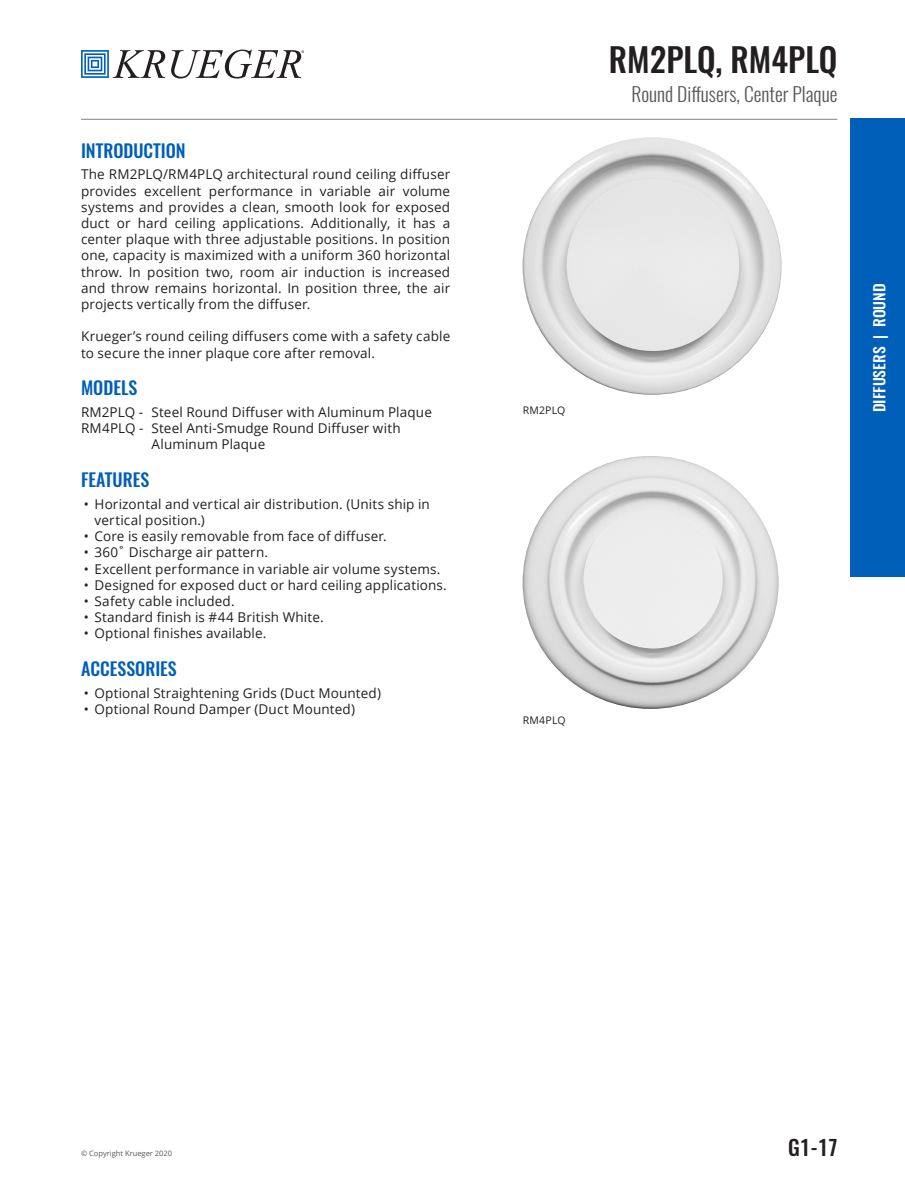
<style>
.page{position:relative;width:905px;height:1188px;background:#fff}
.page>*{position:absolute;margin:0;border:0;box-sizing:border-box;transform-origin:0 0}
.NEW_PAGE_TITLE{font:500 33px "Oswald";color:#231f20}
.t1{font:500 21px "Oswald";color:#231f20}
.NEW_SUBTITLE_-_GRAY{font:300 19.5px "Oswald";color:#57585a}
.NEW_BLUE_TITLE{font:500 18px "Oswald";color:#005fb9}
.t2{font:500 15px "Oswald";color:#fff;scale:1.05 1}
.Features{font:13.5px/16.2px "Open Sans";letter-spacing:.01em;color:#231f20}
.Note{font:10.5px "Open Sans";letter-spacing:.015em;color:#231f20}
.t3{font:7.5px "Open Sans";color:#57585a}
</style>
<div class="page">
<svg style="left:81px;top:50px;width:84px;height:28px"></svg>
<svg style="left:171px;top:50px;width:133px;height:29px"></svg>
<hr style="left:81px;top:119px;width:756px;height:1px;background:#808285">
<div style="left:850px;top:119px;width:54px;height:458px;background:#005fb9"></div>
<img style="left:522px;top:137px;width:259px;height:258px">
<img style="left:522px;top:456px;width:256px;height:253px">
<p class="NEW_BLUE_TITLE" style="left:81px;top:138px;width:106px">INTRODUCTION</p>
<p class="Features" style="left:81px;top:166px;width:371px;text-align:justify">The RM2PLQ/RM4PLQ architectural round ceiling diffuser provides excellent performance in variable air volume systems and provides a clean, smooth look for exposed duct or hard ceiling applications. Additionally, it has a center plaque with three adjustable positions. In position one, capacity is maximized with a uniform 360 horizontal throw. In position two, room air induction is increased and throw remains horizontal. In position three, the air projects vertically from the diffuser.</p>
<p class="Features" style="left:81px;top:328px;width:371px">Krueger’s round ceiling diffusers come with a safety cable to secure the inner plaque core after removal.</p>
<p class="NEW_BLUE_TITLE" style="left:81px;top:376px;width:58px">MODELS</p>
<p class="Features" style="left:81px;top:404px;width:352px">RM2PLQ - Steel Round Diffuser with Aluminum Plaque</p>
<p class="Features" style="left:81px;top:420px;width:321px">RM4PLQ - Steel Anti-Smudge Round Diffuser with</p>
<p class="Features" style="left:151px;top:436px;width:115px">Aluminum Plaque</p>
<p class="NEW_BLUE_TITLE" style="left:81px;top:467px;width:70px">FEATURES</p>
<p class="Features" style="left:94px;top:496px;width:337px;text-indent:-11px">• Horizontal and vertical air distribution. (Units ship in vertical position.)</p>
<p class="Features" style="left:84px;top:528px;width:304px">• Core is easily removable from face of diffuser.</p>
<p class="Features" style="left:84px;top:544px;width:186px">• 360˚ Discharge air pattern.</p>
<p class="Features" style="left:84px;top:560px;width:358px">• Excellent performance in variable air volume systems.</p>
<p class="Features" style="left:84px;top:577px;width:364px">• Designed for exposed duct or hard ceiling applications.</p>
<p class="Features" style="left:84px;top:593px;width:152px">• Safety cable included.</p>
<p class="Features" style="left:84px;top:609px;width:241px">• Standard finish is #44 British White.</p>
<p class="Features" style="left:84px;top:625px;width:184px">• Optional finishes available.</p>
<p class="NEW_BLUE_TITLE" style="left:81px;top:656px;width:97px">ACCESSORIES</p>
<p class="Features" style="left:84px;top:685px;width:299px">• Optional Straightening Grids (Duct Mounted)</p>
<p class="Features" style="left:84px;top:701px;width:273px">• Optional Round Damper (Duct Mounted)</p>
<h2 class="NEW_PAGE_TITLE" style="left:609px;top:37px;width:230px">RM2PLQ, RM4PLQ</h2>
<p class="NEW_SUBTITLE_-_GRAY" style="left:631px;top:81px;width:207px">Round Diffusers, Center Plaque</p>
<p class="Note" style="left:522px;top:403px;width:44px">RM2PLQ</p>
<p class="t2" style="left:868px;top:412px;width:124px;rotate:-90deg">DIFFUSERS | ROUND</p>
<p class="Note" style="left:522px;top:713px;width:44px">RM4PLQ</p>
<p class="t3" style="left:81px;top:1149px;width:93px">© Copyright Krueger 2020</p>
<h2 class="t1" style="left:788px;top:1133px;width:51px">G1-17</h2>
</div>
